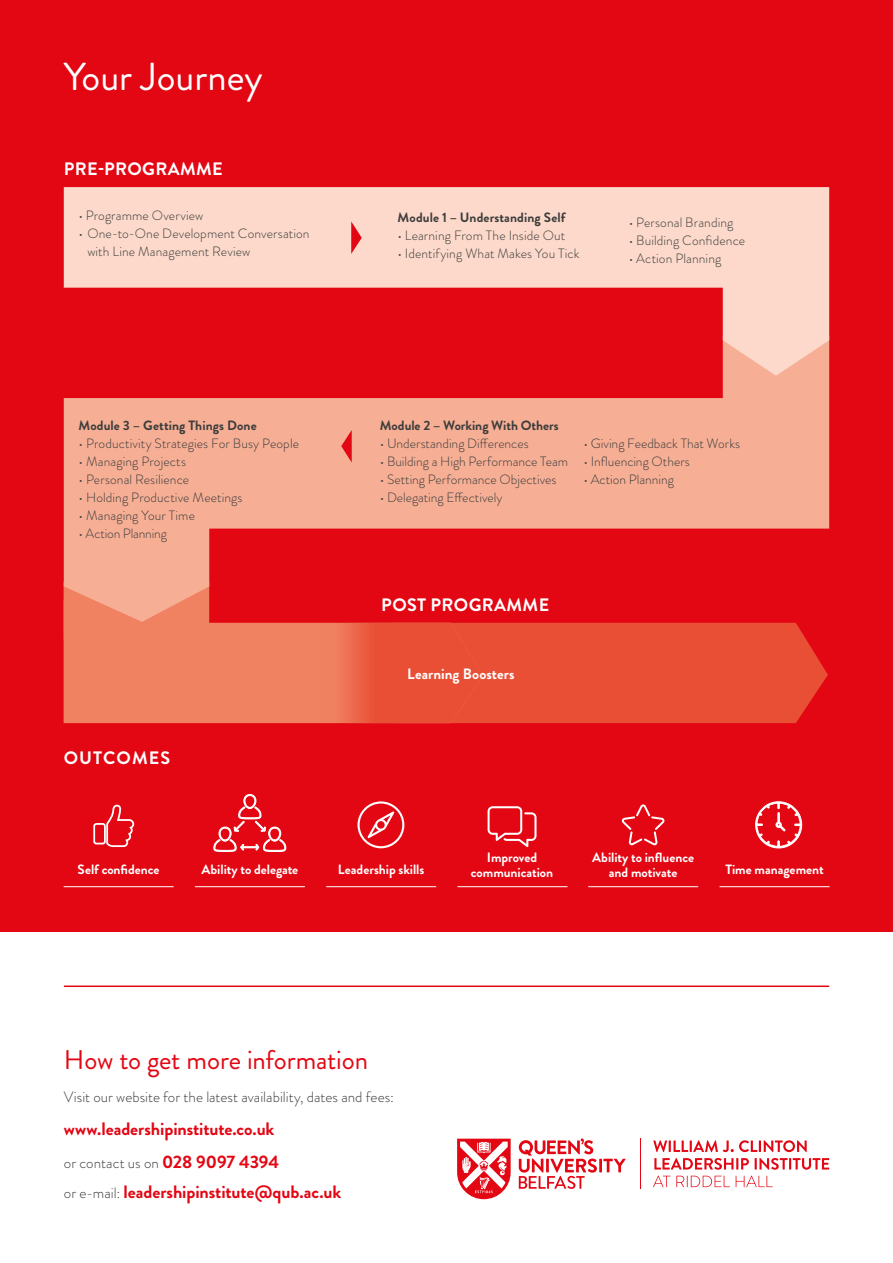
<style>
.page{position:relative;width:893px;height:1263px;background:#fff}
.page>*{position:absolute;margin:0;border:0;box-sizing:border-box;transform-origin:0 0}
.t1{font:39px "Brandon Grotesque";color:#fff}
.t2{font:27px "Brandon Grotesque";letter-spacing:-.01em;color:#e30613}
.t3{font:700 18px "Brandon Grotesque";letter-spacing:-.005em;color:#e30613}
.t4{font:700 18px "Brandon Grotesque";letter-spacing:.02em;color:#fff}
.t5{font:700 18px "Brandon Grotesque";letter-spacing:.06em;color:#fff}
.t6{font:300 15px "Brandon Grotesque";color:#3c3c3b}
.t7{font:700 15px "Brandon Grotesque";letter-spacing:.005em;color:#fff}
.t8{font:300 13.5px/18px "Brandon Grotesque";letter-spacing:.005em;color:#3c3c3b}
.t9{font:700 13.5px/15px "Brandon Grotesque";letter-spacing:-.005em;color:#fff;text-align:center}
.t10{font:700 13.5px "Brandon Grotesque";letter-spacing:.005em;color:#3c3c3b}
.s1{font-weight:700;font-size:18px;color:#e30613}
.s2{font-weight:300;font-size:15px;color:#3c3c3b}
</style>
<div class="page">
<div style="left:0;top:0;width:893px;height:931px;background:#e30613"></div>
<div style="left:64px;top:622px;width:419px;height:101px;background:#f08262"></div>
<svg style="left:64px;top:376px;width:765px;height:246px;fill:#f6af95"></svg>
<svg style="left:64px;top:187px;width:765px;height:189px;fill:#fcd9ca"></svg>
<svg style="left:351px;top:221px;width:11px;height:33px"></svg>
<svg style="left:341px;top:430px;width:11px;height:32px"></svg>
<svg style="left:93px;top:804px;width:42px;height:43px"></svg>
<svg style="left:213px;top:794px;width:74px;height:58px"></svg>
<svg style="left:357px;top:801px;width:47px;height:47px"></svg>
<svg style="left:488px;top:806px;width:48px;height:41px"></svg>
<svg style="left:622px;top:804px;width:43px;height:41px"></svg>
<svg style="left:755px;top:801px;width:47px;height:47px"></svg>
<hr style="left:64px;top:886px;width:110px;height:1px;background:#fff">
<hr style="left:326px;top:886px;width:110px;height:1px;background:#fff">
<hr style="left:588px;top:886px;width:110px;height:1px;background:#fff">
<hr style="left:195px;top:886px;width:110px;height:1px;background:#fff">
<hr style="left:457px;top:886px;width:110px;height:1px;background:#fff">
<hr style="left:719px;top:886px;width:110px;height:1px;background:#fff">
<hr style="left:64px;top:985px;width:765px;height:2px;background:#e30613">
<svg style="left:320px;top:623px;width:508px;height:100px;background:#e95037"></svg>
<svg style="left:653px;top:1140px;width:154px;height:12px"></svg>
<svg style="left:653px;top:1158px;width:176px;height:29px"></svg>
<hr style="left:640px;top:1139px;width:1px;height:50px;background:#e30613">
<svg style="left:519px;top:1138px;width:106px;height:51px"></svg>
<svg style="left:457px;top:1139px;width:54px;height:60px"></svg>
<h1 class="t1" style="left:64px;top:50px;width:201px">Your Journey</h1>
<h3 class="t4" style="left:64px;top:157px;width:160px">PRE-PROGRAMME</h3>
<p class="t8" style="left:78px;top:207px;width:126px">• Programme Overview</p>
<p class="t8" style="left:87px;top:225px;width:224px;text-indent:-9px">• One-to-One Development Conversation with Line Management Review</p>
<p class="t10" style="left:78px;top:416px;width:180px">Module 3 – Getting Things Done</p>
<p class="t8" style="left:78px;top:434px;width:222px">• Productivity Strategies For Busy People</p>
<p class="t8" style="left:78px;top:452px;width:109px">• Managing Projects</p>
<p class="t8" style="left:78px;top:470px;width:112px">• Personal Resilience</p>
<p class="t8" style="left:78px;top:488px;width:166px">• Holding Productive Meetings</p>
<p class="t8" style="left:78px;top:506px;width:118px">• Managing Your Time</p>
<p class="t8" style="left:78px;top:524px;width:90px">• Action Planning</p>
<h3 class="t5" style="left:64px;top:746px;width:108px">OUTCOMES</h3>
<p class="t10" style="left:397px;top:208px;width:169px">Module 1 – Understanding Self</p>
<p class="t8" style="left:397px;top:227px;width:169px">• Learning From The Inside Out</p>
<p class="t8" style="left:397px;top:245px;width:184px">• Identifying What Makes You Tick</p>
<p class="t8" style="left:629px;top:213px;width:106px">• Personal Branding</p>
<p class="t8" style="left:629px;top:231px;width:118px">• Building Confidence</p>
<p class="t8" style="left:629px;top:249px;width:94px">• Action Planning</p>
<p class="t10" style="left:380px;top:416px;width:181px">Module 2 – Working With Others</p>
<p class="t8" style="left:380px;top:434px;width:150px">• Understanding Differences</p>
<p class="t8" style="left:380px;top:452px;width:190px">• Building a High Performance Team</p>
<p class="t8" style="left:380px;top:470px;width:178px">• Setting Performance Objectives</p>
<p class="t8" style="left:380px;top:488px;width:124px">• Delegating Effectively</p>
<p class="t8" style="left:583px;top:434px;width:158px">• Giving Feedback That Works</p>
<p class="t8" style="left:583px;top:452px;width:108px">• Influencing Others</p>
<p class="t8" style="left:583px;top:470px;width:92px">• Action Planning</p>
<h3 class="t4" style="left:381px;top:592px;width:169px">POST PROGRAMME</h3>
<p class="t7" style="left:407px;top:663px;width:109px">Learning Boosters</p>
<p class="t9" style="left:78px;top:862px;width:83px">Self confidence</p>
<p class="t9" style="left:201px;top:862px;width:98px">Ability to delegate</p>
<p class="t9" style="left:338px;top:862px;width:88px">Leadership skills</p>
<p class="t9" style="left:471px;top:850px;width:84px">Improved communication</p>
<p class="t9" style="left:592px;top:850px;width:103px">Ability to influence and motivate</p>
<p class="t9" style="left:725px;top:862px;width:100px">Time management</p>
<h2 class="t2" style="left:64px;top:1041px;width:306px">How to get more information</h2>
<p class="t6" style="left:64px;top:1086px;width:332px">Visit our website for the latest availability, dates and fees:</p>
<h3 class="t3" style="left:64px;top:1116px;width:212px">www.leadershipinstitute.co.uk</h3>
<p class="t6" style="left:64px;top:1152px;width:217px">or contact us on <span class="s1">028 9097 4394</span></p>
<h3 class="t3" style="left:64px;top:1179px;width:279px"><span class="s2">or e-mail:</span> leadershipinstitute@qub.ac.uk</h3>
</div>
